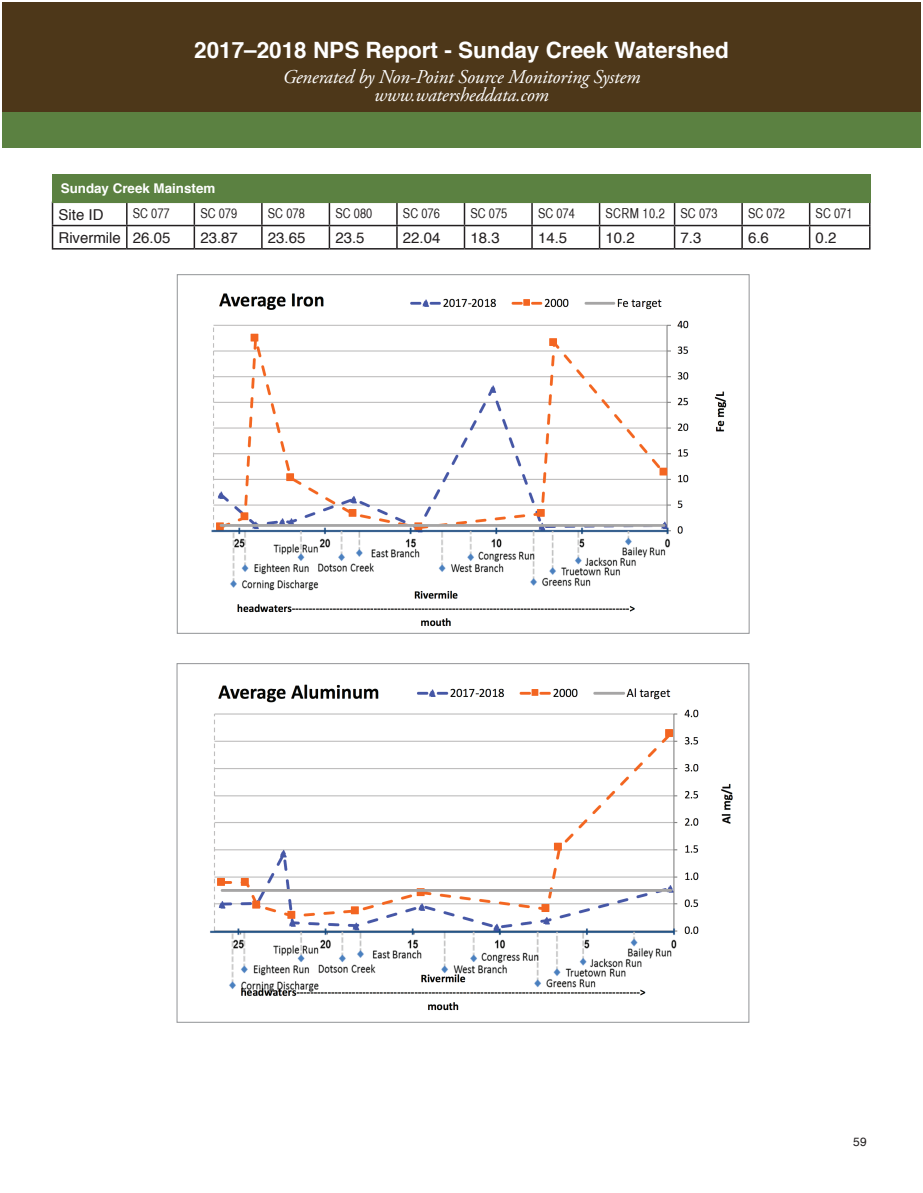
<style>
.page{position:relative;width:923px;height:1193px;background:#fff}
.page>*{position:absolute;margin:0;border:0;box-sizing:border-box;transform-origin:0 0}
.t1{font:700 22.5px "Helvetica";color:#fff}
.t2{font:italic 19.5px/18px "Adobe Garamond Pro";letter-spacing:-.01em;color:#fff;text-align:center}
.t3{font:15px "Helvetica";color:#231f20}
.t4{font:13.5px "Helvetica CY Plain";color:#231f20}
.t5{font:13.5px "Helvetica CY Plain";letter-spacing:.02em;color:#231f20}
.t6{font:700 13.35px "Helvetica";color:#fff}
.t7{font:12px "Helvetica";color:#231f20}
</style>
<div class="page">
<div style="left:2px;top:112px;width:918px;height:36px;background:#5b8141"></div>
<div style="left:2px;top:3px;width:918px;height:109px;background:#4d3719"></div>
<img style="left:210px;top:684px;width:523px;height:327px">
<img style="left:211px;top:293px;width:516px;height:334px">
<hr style="left:126px;top:203px;width:2px;height:22px;background:#231f20">
<hr style="left:328px;top:203px;width:2px;height:22px;background:#231f20">
<hr style="left:396px;top:203px;width:2px;height:22px;background:#231f20">
<hr style="left:598px;top:203px;width:2px;height:22px;background:#231f20">
<hr style="left:673px;top:203px;width:2px;height:22px;background:#231f20">
<hr style="left:808px;top:203px;width:2px;height:22px;background:#231f20">
<hr style="left:52px;top:225px;width:75px;height:1px;background:#231f20">
<svg style="left:52px;top:203px;width:1px;height:45px"></svg>
<hr style="left:127px;top:225px;width:67px;height:1px;background:#231f20">
<hr style="left:126px;top:226px;width:2px;height:22px;background:#231f20">
<hr style="left:194px;top:225px;width:68px;height:1px;background:#231f20">
<svg style="left:194px;top:203px;width:1px;height:45px"></svg>
<hr style="left:262px;top:225px;width:67px;height:1px;background:#231f20">
<svg style="left:261px;top:203px;width:1px;height:45px"></svg>
<hr style="left:329px;top:225px;width:68px;height:1px;background:#231f20">
<hr style="left:328px;top:226px;width:2px;height:22px;background:#231f20">
<hr style="left:397px;top:225px;width:67px;height:1px;background:#231f20">
<hr style="left:396px;top:226px;width:2px;height:22px;background:#231f20">
<hr style="left:464px;top:225px;width:68px;height:1px;background:#231f20">
<svg style="left:464px;top:203px;width:1px;height:45px"></svg>
<hr style="left:532px;top:225px;width:67px;height:1px;background:#231f20">
<svg style="left:531px;top:203px;width:1px;height:45px"></svg>
<hr style="left:599px;top:225px;width:75px;height:1px;background:#231f20">
<hr style="left:598px;top:226px;width:2px;height:22px;background:#231f20">
<hr style="left:674px;top:225px;width:68px;height:1px;background:#231f20">
<hr style="left:673px;top:226px;width:2px;height:22px;background:#231f20">
<hr style="left:742px;top:225px;width:67px;height:1px;background:#231f20">
<svg style="left:741px;top:203px;width:1px;height:45px"></svg>
<hr style="left:809px;top:225px;width:61px;height:1px;background:#231f20">
<hr style="left:808px;top:226px;width:2px;height:22px;background:#231f20">
<svg style="left:869px;top:203px;width:1px;height:45px"></svg>
<hr style="left:52px;top:248px;width:75px;height:1px;background:#231f20">
<hr style="left:127px;top:248px;width:67px;height:1px;background:#231f20">
<hr style="left:194px;top:248px;width:68px;height:1px;background:#231f20">
<hr style="left:262px;top:248px;width:67px;height:1px;background:#231f20">
<hr style="left:329px;top:248px;width:68px;height:1px;background:#231f20">
<hr style="left:397px;top:248px;width:67px;height:1px;background:#231f20">
<hr style="left:464px;top:248px;width:68px;height:1px;background:#231f20">
<hr style="left:532px;top:248px;width:67px;height:1px;background:#231f20">
<hr style="left:599px;top:248px;width:75px;height:1px;background:#231f20">
<hr style="left:674px;top:248px;width:68px;height:1px;background:#231f20">
<hr style="left:742px;top:248px;width:67px;height:1px;background:#231f20">
<hr style="left:809px;top:248px;width:61px;height:1px;background:#231f20">
<div style="left:52px;top:174px;width:818px;height:29px;background:#5b8141"></div>
<p class="t1" style="left:194px;top:32px;width:536px">2017–2018 NPS Report - Sunday Creek Watershed</p>
<p class="t2" style="left:283px;top:68px;width:359px">Generated by Non-Point Source Monitoring System www.watersheddata.com</p>
<p class="t6" style="left:61px;top:178px;width:156px">Sunday Creek Mainstem</p>
<p class="t3" style="left:58px;top:203px;width:47px">Site ID</p>
<p class="t4" style="left:133px;top:206px;width:38px">SC 077</p>
<p class="t4" style="left:200px;top:206px;width:38px">SC 079</p>
<p class="t4" style="left:268px;top:206px;width:38px">SC 078</p>
<p class="t4" style="left:335px;top:206px;width:38px">SC 080</p>
<p class="t4" style="left:403px;top:206px;width:38px">SC 076</p>
<p class="t4" style="left:470px;top:206px;width:38px">SC 075</p>
<p class="t4" style="left:538px;top:206px;width:38px">SC 074</p>
<p class="t5" style="left:605px;top:206px;width:113px">SCRM 10.2 SC 073</p>
<p class="t4" style="left:748px;top:206px;width:38px">SC 072</p>
<p class="t4" style="left:815px;top:206px;width:38px">SC 071</p>
<p class="t3" style="left:58px;top:226px;width:113px">Rivermile 26.05</p>
<p class="t3" style="left:200px;top:226px;width:39px">23.87</p>
<p class="t3" style="left:268px;top:226px;width:39px">23.65</p>
<p class="t3" style="left:335px;top:226px;width:31px">23.5</p>
<p class="t3" style="left:403px;top:226px;width:39px">22.04</p>
<p class="t3" style="left:470px;top:226px;width:31px">18.3</p>
<p class="t3" style="left:538px;top:226px;width:31px">14.5</p>
<p class="t3" style="left:605px;top:226px;width:31px">10.2</p>
<p class="t3" style="left:680px;top:226px;width:22px">7.3</p>
<p class="t3" style="left:748px;top:226px;width:22px">6.6</p>
<p class="t3" style="left:815px;top:226px;width:22px">0.2</p>
<p class="t7" style="left:853px;top:1132px;width:15px">59</p>
</div>
